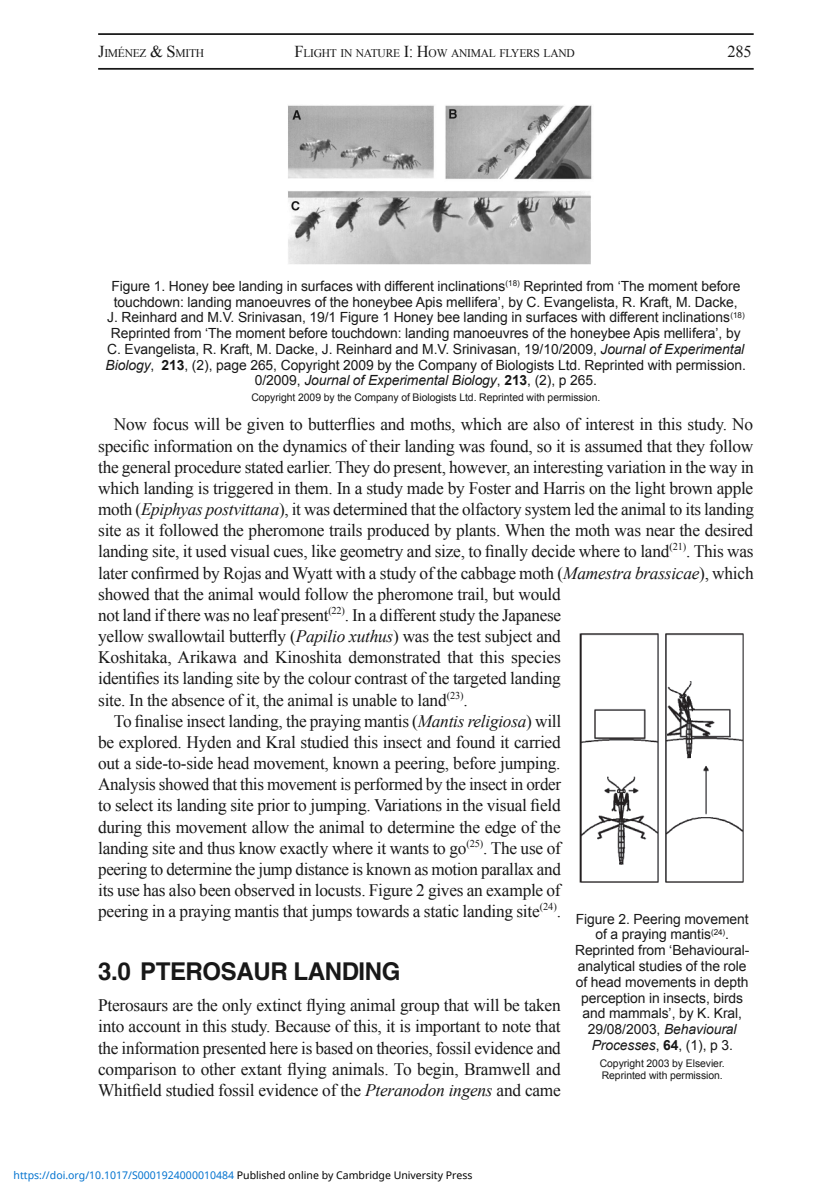
<style>
.page{position:relative;width:832px;height:1204px;background:#fff}
.page>*{position:absolute;margin:0;border:0;box-sizing:border-box;transform-origin:0 0}
.t1{font:700 24.5px "Helvetica";letter-spacing:-.02em;color:#181818}
.t2{font:17.5px/21.2px "Times New Roman";letter-spacing:-.015em;color:#181818;text-align:justify}
.t3{font:16.62px "Times New Roman";color:#181818}
.t4{font:14px/15.8px "Arial";letter-spacing:-.005em;color:#181818;text-align:center}
.t5{font:11.72px "Times New Roman";letter-spacing:-.02em;color:#181818}
.t6{font:10.5px/12.2px "Arial";letter-spacing:-.005em;color:#181818}
.t7{font:10.5px "Noto Sans";color:#0172cf}
.s1{font-size:16.62px}
.s2{font-style:italic}
.s3{font-weight:700}
.s4{color:#000}
</style>
<div class="page">
<hr style="left:98px;top:33px;width:655px;height:2px;background:#181818">
<hr style="left:98px;top:68px;width:655px;height:2px;background:#181818">
<img style="left:288px;top:105px;width:304px;height:160px">
<img style="left:579px;top:633px;width:165px;height:250px">
<p class="t5" style="left:98px;top:45px;width:107px"><span class="s1">J</span>IMÉNEZ <span class="s1">&amp; S</span>MITH</p>
<p class="t5" style="left:294px;top:45px;width:282px"><span class="s1">F</span>LIGHT IN NATURE <span class="s1">I: H</span>OW ANIMAL FLYERS LAND</p>
<p class="t3" style="left:727px;top:40px;width:26px">285</p>
<p class="t4" style="left:105px;top:278px;width:641px">Figure 1. Honey bee landing in surfaces with different inclinations<sup>(18)</sup> Reprinted from ‘The moment before touchdown: landing manoeuvres of the honeybee Apis mellifera’, by C. Evangelista, R. Kraft, M. Dacke,<br>J. Reinhard and M.V. Srinivasan, 19/1 Figure 1 Honey bee landing in surfaces with different inclinations<sup>(18)<br></sup>Reprinted from ‘The moment before touchdown: landing manoeuvres of the honeybee Apis mellifera’, by C. Evangelista, R. Kraft, M. Dacke, J. Reinhard and M.V. Srinivasan, 19/10/2009, <span class="s2">Journal of Experimental Biology</span>, <span class="s3">213</span>, (2), page 265, Copyright 2009 by the Company of Biologists Ltd. Reprinted with permission.<br>0/2009, <span class="s2">Journal of Experimental Biology</span>, <span class="s3">213</span>, (2), p 265.</p>
<p class="t6" style="left:251px;top:391px;width:350px">Copyright 2009 by the Company of Biologists Ltd. Reprinted with permission.</p>
<p class="t2" style="left:114px;top:413px;width:640px">Now focus will be given to butterflies and moths, which are also of interest in this study. No</p>
<p class="t2" style="left:98px;top:435px;width:656px">specific information on the dynamics of their landing was found, so it is assumed that they follow</p>
<p class="t2" style="left:98px;top:456px;width:657px">the general procedure stated earlier. They do present, however, an interesting variation in the way in</p>
<p class="t2" style="left:98px;top:477px;width:656px">which landing is triggered in them. In a study made by Foster and Harris on the light brown apple</p>
<p class="t2" style="left:98px;top:498px;width:657px">moth (<span class="s2">Epiphyas postvittana</span>), it was determined that the olfactory system led the animal to its landing</p>
<p class="t2" style="left:98px;top:519px;width:656px">site as it followed the pheromone trails produced by plants. When the moth was near the desired</p>
<p class="t2" style="left:98px;top:540px;width:656px">landing site, it used visual cues, like geometry and size, to finally decide where to land<sup>(21)</sup>. This was</p>
<p class="t2" style="left:98px;top:561px;width:656px">later confirmed by Rojas and Wyatt with a study of the cabbage moth (<span class="s2">Mamestra brassicae</span>), which</p>
<p class="t2" style="left:98px;top:583px;width:464px">showed that the animal would follow the pheromone trail, but would</p>
<p class="t2" style="left:98px;top:604px;width:464px">not land if there was no leaf present<sup>(22)</sup>. In a different study the Japanese</p>
<p class="t2" style="left:98px;top:625px;width:464px">yellow swallowtail butterfly (<span class="s2">Papilio xuthus</span>) was the test subject and</p>
<p class="t2" style="left:98px;top:646px;width:464px">Koshitaka, Arikawa and Kinoshita demonstrated that this species</p>
<p class="t2" style="left:98px;top:667px;width:464px">identifies its landing site by the colour contrast of the targeted landing</p>
<p class="t2" style="left:98px;top:688px;width:371px">site. In the absence of it, the animal is unable to land<sup>(23)</sup>.</p>
<p class="t2" style="left:114px;top:710px;width:448px">To finalise insect landing, the praying mantis (<span class="s2">Mantis religiosa</span>) will</p>
<p class="t2" style="left:98px;top:731px;width:464px">be explored. Hyden and Kral studied this insect and found it carried</p>
<p class="t2" style="left:98px;top:752px;width:463px">out a side-to-side head movement, known a peering, before jumping.</p>
<p class="t2" style="left:98px;top:773px;width:464px">Analysis showed that this movement is performed by the insect in order</p>
<p class="t2" style="left:98px;top:794px;width:464px">to select its landing site prior to jumping. Variations in the visual field</p>
<p class="t2" style="left:98px;top:815px;width:464px">during this movement allow the animal to determine the edge of the</p>
<p class="t2" style="left:98px;top:836px;width:464px">landing site and thus know exactly where it wants to go<sup>(25)</sup>. The use of</p>
<p class="t2" style="left:98px;top:858px;width:464px">peering to determine the jump distance is known as motion parallax and</p>
<p class="t2" style="left:98px;top:879px;width:464px">its use has also been observed in locusts. Figure 2 gives an example of</p>
<p class="t2" style="left:98px;top:900px;width:464px">peering in a praying mantis that jumps towards a static landing site<sup>(24)</sup>.</p>
<h1 class="t1" style="left:98px;top:956px;width:304px">3.0 PTEROSAUR LANDING</h1>
<p class="t2" style="left:98px;top:994px;width:464px">Pterosaurs are the only extinct flying animal group that will be taken into account in this study. Because of this, it is important to note that the information presented here is based on theories, fossil evidence and comparison to other extant flying animals. To begin, Bramwell and Whitfield studied fossil evidence of the <span class="s2">Pteranodon ingens</span> and came</p>
<p class="t4" style="left:574px;top:910px;width:176px">Figure 2. Peering movement of a praying mantis<sup>(24)</sup>.<br>Reprinted from ‘Behavioural&shy;analytical studies of the role of head movements in depth perception in insects, birds and mammals’, by K. Kral,<br>29/08/2003, <span class="s2">Behavioural<br>Processes</span>, <span class="s3">64</span>, (1), p 3.</p>
<p class="t6" style="left:599px;top:1057px;width:126px">Copyright 2003 by Elsevier.<br>Reprinted with permission.</p>
<p class="t7" style="left:14px;top:1167px;width:460px">https://doi.org/10.1017/S0001924000010484 <span class="s4">Published online by Cambridge University Press</span></p>
</div>
